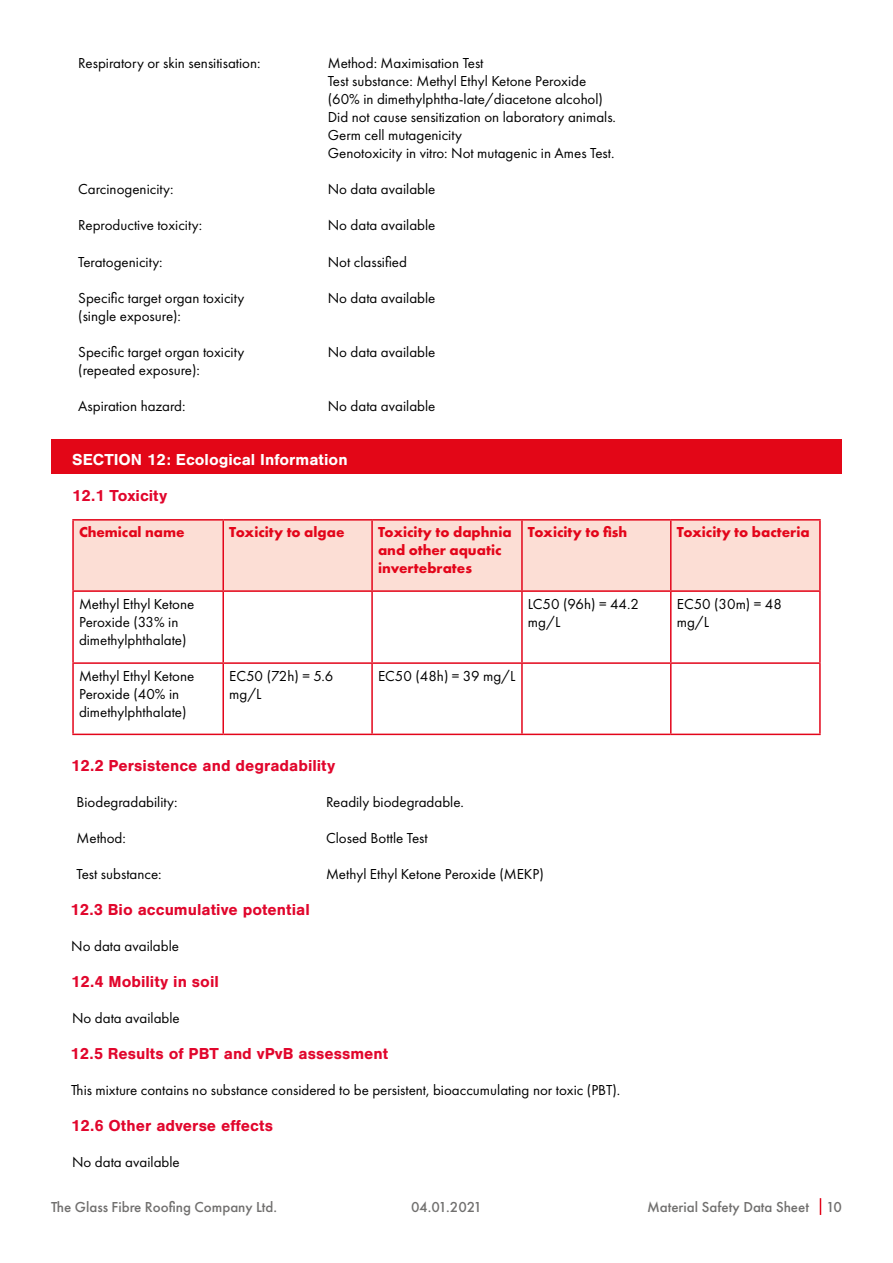
<style>
.page{position:relative;width:893px;height:1263px;background:#fff}
.page>*{position:absolute;margin:0;border:0;box-sizing:border-box;transform-origin:0 0}
.t1{font:700 16.5px "Nimbus San";color:#e1062c}
.t2{font:700 16.5px "Nimbus San";color:#fff}
.t3{font:15px/18px "Futura PT";color:#000}
.t4{font:700 15px/18px "Futura PT";color:#e3051a}
.t5{font:500 15px "Futura PT";color:#71706f}
</style>
<div class="page">
<svg style="left:820px;top:1198px;width:1px;height:17px"></svg>
<div style="left:73px;top:519px;width:748px;height:72px;background:#fcded5"></div>
<div style="left:51px;top:439px;width:791px;height:35px;background:#e30617"></div>
<hr style="left:72px;top:519px;width:151px;height:2px;background:#e3051a">
<hr style="left:72px;top:521px;width:2px;height:69px;background:#e3051a">
<hr style="left:223px;top:519px;width:149px;height:2px;background:#e3051a">
<hr style="left:222px;top:521px;width:2px;height:69px;background:#e3051a">
<hr style="left:372px;top:519px;width:150px;height:2px;background:#e3051a">
<hr style="left:371px;top:521px;width:2px;height:69px;background:#e3051a">
<hr style="left:522px;top:519px;width:149px;height:2px;background:#e3051a">
<hr style="left:521px;top:521px;width:2px;height:69px;background:#e3051a">
<hr style="left:671px;top:519px;width:150px;height:2px;background:#e3051a">
<hr style="left:670px;top:521px;width:1px;height:69px;background:#e3051a">
<hr style="left:819px;top:521px;width:2px;height:69px;background:#e3051a">
<hr style="left:72px;top:590px;width:151px;height:2px;background:#e3051a">
<hr style="left:72px;top:592px;width:2px;height:70px;background:#e3051a">
<hr style="left:223px;top:590px;width:149px;height:2px;background:#e3051a">
<hr style="left:222px;top:592px;width:2px;height:70px;background:#e3051a">
<hr style="left:372px;top:590px;width:150px;height:2px;background:#e3051a">
<hr style="left:371px;top:592px;width:2px;height:70px;background:#e3051a">
<hr style="left:522px;top:590px;width:149px;height:2px;background:#e3051a">
<hr style="left:521px;top:592px;width:2px;height:70px;background:#e3051a">
<hr style="left:671px;top:590px;width:150px;height:2px;background:#e3051a">
<hr style="left:670px;top:592px;width:1px;height:70px;background:#e3051a">
<hr style="left:819px;top:592px;width:2px;height:70px;background:#e3051a">
<hr style="left:72px;top:662px;width:151px;height:2px;background:#e3051a">
<hr style="left:72px;top:664px;width:2px;height:70px;background:#e3051a">
<hr style="left:223px;top:662px;width:149px;height:2px;background:#e3051a">
<hr style="left:222px;top:664px;width:2px;height:70px;background:#e3051a">
<hr style="left:372px;top:662px;width:150px;height:2px;background:#e3051a">
<hr style="left:371px;top:664px;width:2px;height:70px;background:#e3051a">
<hr style="left:522px;top:662px;width:149px;height:2px;background:#e3051a">
<hr style="left:521px;top:664px;width:2px;height:70px;background:#e3051a">
<hr style="left:671px;top:662px;width:150px;height:2px;background:#e3051a">
<hr style="left:670px;top:664px;width:1px;height:70px;background:#e3051a">
<hr style="left:819px;top:664px;width:2px;height:70px;background:#e3051a">
<hr style="left:72px;top:734px;width:151px;height:1px;background:#e3051a">
<hr style="left:223px;top:734px;width:149px;height:1px;background:#e3051a">
<hr style="left:372px;top:734px;width:150px;height:1px;background:#e3051a">
<hr style="left:522px;top:734px;width:149px;height:1px;background:#e3051a">
<hr style="left:671px;top:734px;width:150px;height:1px;background:#e3051a">
<p class="t3" style="left:78px;top:54px;width:184px">Respiratory or skin sensitisation:</p>
<p class="t3" style="left:328px;top:54px;width:290px">Method: Maximisation Test<br>Test substance: Methyl Ethyl Ketone Peroxide (60% in dimethylphtha-late/diacetone alcohol)<br>Did not cause sensitization on laboratory animals.<br>Germ cell mutagenicity<br>Genotoxicity in vitro: Not mutagenic in Ames Test.</p>
<p class="t3" style="left:78px;top:180px;width:97px">Carcinogenicity:</p>
<p class="t3" style="left:328px;top:180px;width:109px">No data available</p>
<p class="t3" style="left:78px;top:216px;width:125px">Reproductive toxicity:</p>
<p class="t3" style="left:328px;top:216px;width:109px">No data available</p>
<p class="t3" style="left:78px;top:252px;width:86px">Teratogenicity:</p>
<p class="t3" style="left:328px;top:252px;width:81px">Not classified</p>
<p class="t3" style="left:78px;top:288px;width:168px">Specific target organ toxicity (single exposure):</p>
<p class="t3" style="left:328px;top:288px;width:109px">No data available</p>
<p class="t3" style="left:78px;top:342px;width:168px">Specific target organ toxicity (repeated exposure):</p>
<p class="t3" style="left:328px;top:342px;width:109px">No data available</p>
<p class="t3" style="left:78px;top:396px;width:109px">Aspiration hazard:</p>
<p class="t3" style="left:328px;top:396px;width:109px">No data available</p>
<p class="t2" style="left:72px;top:450px;width:277px">SECTION 12: Ecological Information</p>
<p class="t1" style="left:72px;top:486px;width:96px">12.1 Toxicity</p>
<p class="t4" style="left:79px;top:523px;width:107px">Chemical name</p>
<p class="t4" style="left:229px;top:523px;width:117px">Toxicity to algae</p>
<p class="t4" style="left:378px;top:523px;width:135px">Toxicity to daphnia and other aquatic invertebrates</p>
<p class="t4" style="left:528px;top:523px;width:101px">Toxicity to fish</p>
<p class="t4" style="left:677px;top:523px;width:134px">Toxicity to bacteria</p>
<p class="t3" style="left:79px;top:594px;width:117px">Methyl Ethyl Ketone<br>Peroxide (33% in dimethylphthalate)</p>
<p class="t3" style="left:528px;top:594px;width:113px">LC50 (96h) = 44.2 mg/L</p>
<p class="t3" style="left:677px;top:594px;width:107px">EC50 (30m) = 48 mg/L</p>
<p class="t3" style="left:79px;top:666px;width:117px">Methyl Ethyl Ketone<br>Peroxide (40% in dimethylphthalate)</p>
<p class="t3" style="left:229px;top:666px;width:106px">EC50 (72h) = 5.6 mg/L</p>
<p class="t3" style="left:378px;top:666px;width:139px">EC50 (48h) = 39 mg/L</p>
<p class="t1" style="left:71px;top:756px;width:265px">12.2 Persistence and degradability</p>
<p class="t3" style="left:77px;top:792px;width:102px">Biodegradability:</p>
<p class="t3" style="left:326px;top:792px;width:140px">Readily biodegradable.</p>
<p class="t3" style="left:77px;top:828px;width:51px">Method:</p>
<p class="t3" style="left:326px;top:828px;width:103px">Closed Bottle Test</p>
<p class="t3" style="left:77px;top:864px;width:87px">Test substance:</p>
<p class="t3" style="left:326px;top:864px;width:219px">Methyl Ethyl Ketone Peroxide (MEKP)</p>
<p class="t1" style="left:71px;top:900px;width:241px">12.3 Bio accumulative potential</p>
<p class="t3" style="left:71px;top:937px;width:109px">No data available</p>
<p class="t1" style="left:71px;top:972px;width:149px">12.4 Mobility in soil</p>
<p class="t3" style="left:72px;top:1009px;width:109px">No data available</p>
<p class="t1" style="left:71px;top:1044px;width:319px">12.5 Results of PBT and vPvB assessment</p>
<p class="t3" style="left:71px;top:1081px;width:550px">This mixture contains no substance considered to be persistent, bioaccumulating nor toxic (PBT).</p>
<p class="t1" style="left:71px;top:1116px;width:203px">12.6 Other adverse effects</p>
<p class="t3" style="left:72px;top:1153px;width:109px">No data available</p>
<p class="t5" style="left:51px;top:1198px;width:228px">The Glass Fibre Roofing Company Ltd.</p>
<p class="t5" style="left:411px;top:1198px;width:72px">04.01.2021</p>
<p class="t5" style="left:647px;top:1198px;width:196px">Material Safety Data Sheet 10</p>
</div>
